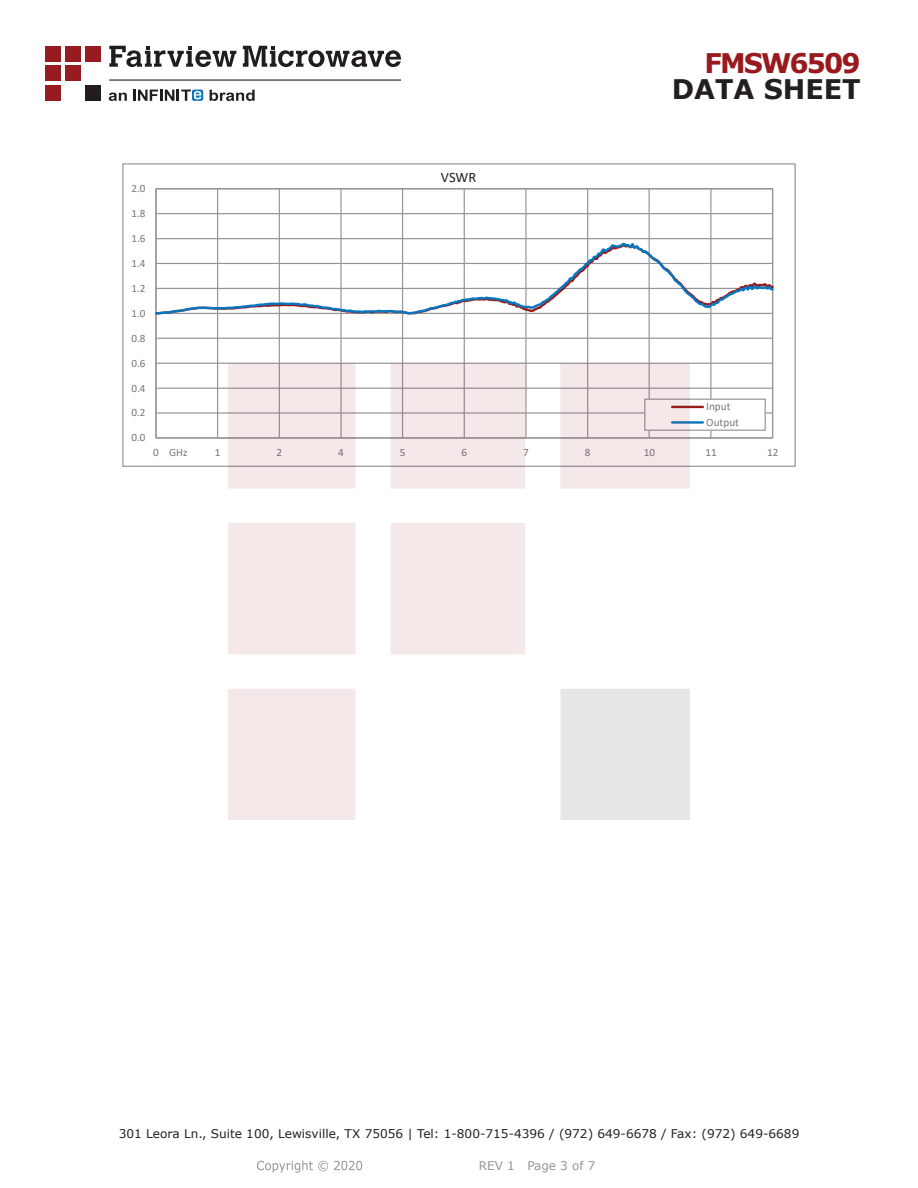
<style>
.page{position:relative;width:918px;height:1188px;background:#fff}
.page>*{position:absolute;margin:0;border:0;box-sizing:border-box;transform-origin:0 0}
.t1{font:700 27px "Verdana";color:#231f20}
.FM{font:700 27px "Verdana";letter-spacing:-.07em;color:#981a1e}
.t2{font:14.4px "Calibri";color:#231f20}
.t3{font:12px "Verdana";color:#231f20}
.REV_Info{font:12px "Verdana";color:#939598}
.t4{font:11.1px/15.5px "Calibri";letter-spacing:.01em;color:#76787b}
</style>
<div class="page">
<hr style="left:156px;top:412px;width:617px;height:2px;background:#939598">
<hr style="left:156px;top:388px;width:617px;height:1px;background:#939598">
<hr style="left:156px;top:363px;width:617px;height:1px;background:#939598">
<hr style="left:156px;top:338px;width:617px;height:1px;background:#939598">
<hr style="left:156px;top:238px;width:617px;height:1px;background:#939598">
<hr style="left:156px;top:213px;width:617px;height:1px;background:#939598">
<hr style="left:217px;top:189px;width:1px;height:249px;background:#939598">
<hr style="left:279px;top:189px;width:1px;height:249px;background:#939598">
<hr style="left:340px;top:189px;width:2px;height:249px;background:#939598">
<hr style="left:402px;top:189px;width:1px;height:249px;background:#939598">
<hr style="left:464px;top:189px;width:1px;height:249px;background:#939598">
<hr style="left:525px;top:189px;width:2px;height:249px;background:#939598">
<hr style="left:587px;top:189px;width:1px;height:249px;background:#939598">
<hr style="left:649px;top:189px;width:1px;height:249px;background:#939598">
<hr style="left:710px;top:189px;width:1px;height:249px;background:#939598">
<hr style="left:155px;top:189px;width:2px;height:249px;background:#939598">
<svg style="left:156px;top:241px;width:618px;height:75px"></svg>
<div style="left:645px;top:399px;width:120px;height:31px;background:#fff"></div>
<div style="left:644px;top:399px;width:122px;height:32px;border:1px solid #939598"></div>
<hr style="left:672px;top:406px;width:31px;height:2px;background:#981b1e">
<hr style="left:672px;top:421px;width:31px;height:3px;background:#0777be">
<img style="left:257px;top:1160px;width:106px;height:13px">
<img style="left:228px;top:364px;width:462px;height:456px">
<div style="left:45px;top:46px;width:16px;height:15px;background:#971b1f"></div>
<div style="left:65px;top:66px;width:16px;height:15px;background:#971b1f"></div>
<div style="left:85px;top:85px;width:16px;height:16px;background:#211d1e"></div>
<div style="left:45px;top:85px;width:16px;height:16px;background:#971b1f"></div>
<div style="left:85px;top:46px;width:16px;height:15px;background:#971b1f"></div>
<div style="left:45px;top:66px;width:16px;height:15px;background:#971b1f"></div>
<div style="left:65px;top:46px;width:16px;height:15px;background:#971b1f"></div>
<svg style="left:109px;top:46px;width:292px;height:21px"></svg>
<svg style="left:192px;top:90px;width:11px;height:11px"></svg>
<svg style="left:133px;top:90px;width:68px;height:11px"></svg>
<svg style="left:210px;top:90px;width:45px;height:11px"></svg>
<svg style="left:109px;top:93px;width:18px;height:8px"></svg>
<hr style="left:109px;top:80px;width:292px;height:1px;background:#211d1e">
<p class="FM" style="left:704px;top:44px;width:158px">FMSW6509</p>
<p class="t1" style="left:672px;top:70px;width:191px">DATA SHEET</p>
<p class="t4" style="left:131px;top:180px;width:16px">2.0</p>
<p class="t4" style="left:131px;top:205px;width:16px">1.8</p>
<p class="t4" style="left:131px;top:230px;width:16px">1.6</p>
<p class="t4" style="left:131px;top:255px;width:16px">1.4</p>
<p class="t4" style="left:131px;top:280px;width:16px">1.2</p>
<p class="t4" style="left:131px;top:305px;width:16px">1.0</p>
<p class="t4" style="left:131px;top:330px;width:16px">0.8</p>
<p class="t4" style="left:131px;top:355px;width:16px">0.6</p>
<p class="t4" style="left:131px;top:380px;width:16px">0.4</p>
<p class="t4" style="left:131px;top:405px;width:16px">0.2</p>
<p class="t4" style="left:131px;top:430px;width:16px">0.0</p>
<p class="t2" style="left:441px;top:167px;width:37px">VSWR</p>
<p class="t4" style="left:706px;top:399px;width:34px">Input<br>Output</p>
<p class="t4" style="left:153px;top:444px;width:36px">0 GHz</p>
<p class="t4" style="left:215px;top:444px;width:7px">1</p>
<p class="t4" style="left:276px;top:444px;width:7px">2</p>
<p class="t4" style="left:338px;top:444px;width:7px">4</p>
<p class="t4" style="left:400px;top:444px;width:7px">5</p>
<p class="t4" style="left:461px;top:444px;width:7px">6</p>
<p class="t4" style="left:523px;top:444px;width:7px">7</p>
<p class="t4" style="left:585px;top:444px;width:7px">8</p>
<p class="t4" style="left:644px;top:444px;width:13px">10</p>
<p class="t4" style="left:705px;top:444px;width:13px">11</p>
<p class="t4" style="left:767px;top:444px;width:13px">12</p>
<p class="t3" style="left:119px;top:1125px;width:682px">301 Leora Ln., Suite 100, Lewisville, TX 75056 | Tel: 1-800-715-4396 / (972) 649-6678 / Fax: (972) 649-6689</p>
<p class="REV_Info" style="left:479px;top:1157px;width:118px">REV 1 Page 3 of 7</p>
</div>
